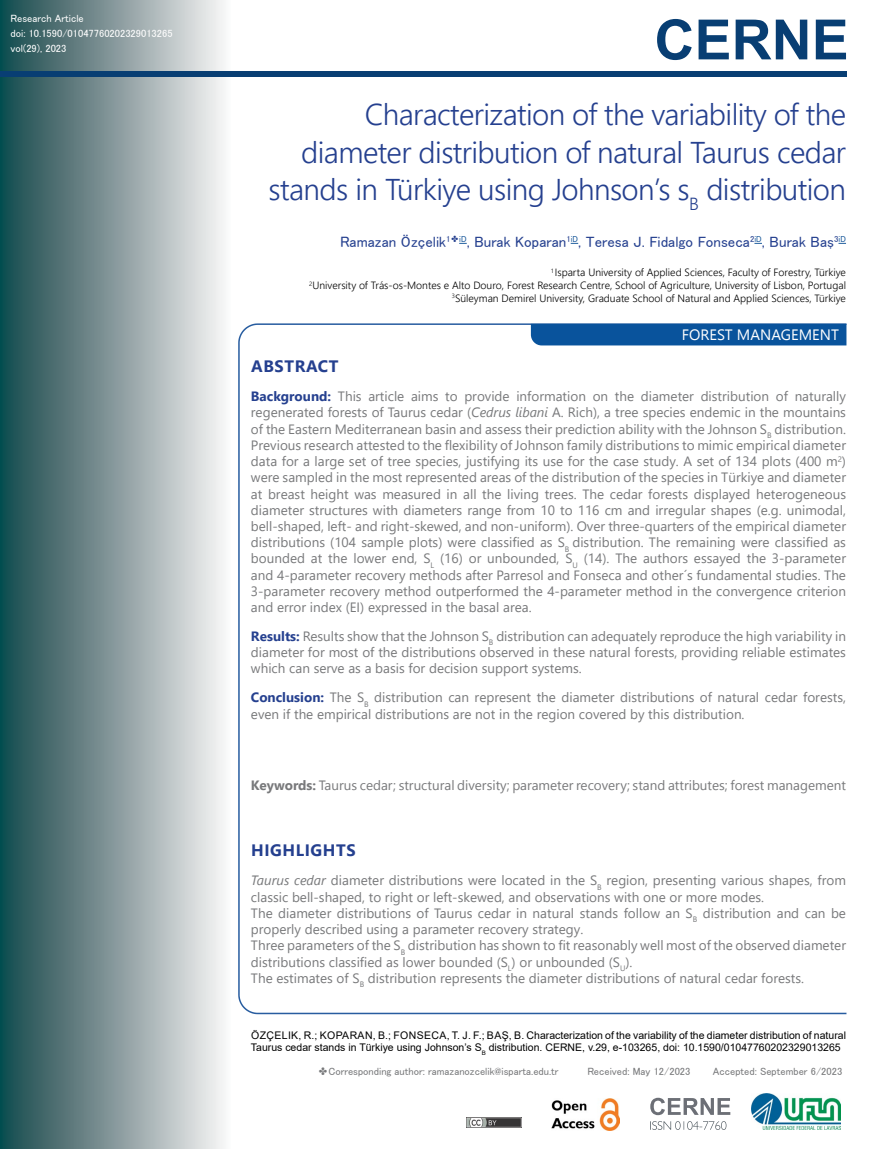
<style>
.page{position:relative;width:872px;height:1149px;background:#fff}
.page>*{position:absolute;margin:0;border:0;box-sizing:border-box;transform-origin:0 0}
.t1{font:300 30px/37.5px "Segoe UI";letter-spacing:-.02em;color:#25408f;text-align:right}
.t2{font:700 16.5px "Segoe UI";letter-spacing:.035em;color:#25408f}
.t3{font:15px "MS UI Gothic";color:#25408f}
.t4{font:15px "Nirmala UI";color:#fff}
.t5{font:15px "Arial";color:#fff}
.t6{font:13.5px/16.2px "Segoe UI";color:#78797b;text-align:justify}
.t7{font:13.5px "Nirmala UI";color:#78797b}
.t8{font:300 10.5px/12.6px "Segoe UI";color:#000;text-align:right}
.t9{font:10.5px/12px "Arial";color:#000}
.t10{font:10.5px "MS UI Gothic";color:#78797b}
.t11{font:10.5px/14.7px "MS UI Gothic";color:#fff}
.s1{font-weight:700;color:#25408f}
.s2{font-style:italic}
.s3{font-weight:700}
</style>
<div class="page">
<svg style="left:238px;top:323px;width:608px;height:690px"></svg>
<svg style="left:657px;top:19px;width:189px;height:41px"></svg>
<div style="left:0;top:0;width:231px;height:1148px;background:linear-gradient(to right,#134549,#fdf6f6)"></div>
<div style="left:0;top:71px;width:846px;height:5px;background:#083e73"></div>
<div style="left:531px;top:324px;width:315px;height:21px;background:#09539c"></div>
<img style="left:467px;top:1117px;width:55px;height:10px">
<img style="left:752px;top:1093px;width:88px;height:35px">
<svg style="left:650px;top:1121px;width:76px;height:8px"></svg>
<svg style="left:650px;top:1097px;width:80px;height:17px"></svg>
<img style="left:551px;top:1098px;width:68px;height:32px">
<p class="t11" style="left:11px;top:11px;width:163px">Research Article<br>doi: 10.1590/01047760202329013265 vol(29), 2023</p>
<h1 class="t1" style="left:269px;top:93px;width:579px">Characterization of the variability of the diameter distribution of natural Taurus cedar stands in Türkiye using Johnson’s s<sub>B</sub> distribution</h1>
<p class="t3" style="left:340px;top:234px;width:507px">Ramazan Özçelik<sup>1✤</sup><sup>iD</sup>, Burak Koparan<sup>1</sup><sup>iD</sup>, Teresa J. Fidalgo Fonseca<sup>2</sup><sup>iD</sup>, Burak Baş<sup>3</sup><sup>iD</sup></p>
<p class="t8" style="left:309px;top:265px;width:538px"><sup>1</sup> Isparta University of Applied Sciences, Faculty of Forestry, Türkiye<br><sup>2</sup>University of Trás-os-Montes e Alto Douro, Forest Research Centre, School of Agriculture, University of Lisbon, Portugal<br><sup>3</sup>Süleyman Demirel University, Graduate School of Natural and Applied Sciences, Türkiye</p>
<p class="t4" style="left:682px;top:322px;width:158px">FOREST MANAGEMENT</p>
<p class="t5" style="left:668px;top:325px;width:154px">FOREST MANAGE E</p>
<p class="t2" style="left:251px;top:351px;width:89px">ABSTRACT</p>
<p class="t6" style="left:251px;top:387px;width:596px"><span class="s1">Background:</span> This article aims to provide information on the diameter distribution of naturally regenerated forests of Taurus cedar (<span class="s2">Cedrus libani</span> A. Rich), a tree species endemic in the mountains of the Eastern Mediterranean basin and assess their prediction ability with the Johnson S<sub>B</sub> distribution.<br>Previous research attested to the flexibility of Johnson family distributions to mimic empirical diameter data for a large set of tree species, justifying its use for the case study. A set of 134 plots (400 m<sup>2</sup>) were sampled in the most represented areas of the distribution of the species in Türkiye and diameter at breast height was measured in all the living trees. The cedar forests displayed heterogeneous diameter structures with diameters range from 10 to 116 cm and irregular shapes (e.g. unimodal, bell-shaped, left- and right-skewed, and non-uniform). Over three-quarters of the empirical diameter distributions (104 sample plots) were classified as S<sub>B</sub> distribution. The remaining were classified as bounded at the lower end, S<sub>L</sub> (16) or unbounded, S<sub>U</sub> (14). The authors essayed the 3-parameter and 4-parameter recovery methods after Parresol and Fonseca and other´s fundamental studies. The 3-parameter recovery method outperformed the 4-parameter method in the convergence criterion and error index (EI) expressed in the basal area.</p>
<p class="t6" style="left:251px;top:626px;width:596px"><span class="s1">Results:</span> Results show that the Johnson S<sub>B</sub> distribution can adequately reproduce the high variability in diameter for most of the distributions observed in these natural forests, providing reliable estimates which can serve as a basis for decision support systems.</p>
<p class="t6" style="left:251px;top:688px;width:596px"><span class="s1">Conclusion:</span> The S<sub>B</sub> distribution can represent the diameter distributions of natural cedar forests, even if the empirical distributions are not in the region covered by this distribution.</p>
<p class="t7" style="left:251px;top:774px;width:596px"><span class="s3">Keywords:</span> Taurus cedar; structural diversity; parameter recovery; stand attributes; forest management</p>
<p class="t2" style="left:251px;top:834px;width:106px">HIGHLIGHTS</p>
<p class="t6" style="left:251px;top:871px;width:596px;text-align:left"><span class="s2">Taurus cedar</span> diameter distributions were located in the S<sub>B</sub> region, presenting various shapes, from classic bell-shaped, to right or left-skewed, and observations with one or more modes.<br>The diameter distributions of Taurus cedar in natural stands follow an S<sub>B</sub> distribution and can be properly described using a parameter recovery strategy.<br>Three parameters of the S<sub>B</sub> distribution has shown to fit reasonably well most of the observed diameter distributions classified as lower bounded (S<sub>L</sub>) or unbounded (S<sub>U</sub>).<br>The estimates of S<sub>B</sub> distribution represents the diameter distributions of natural cedar forests.</p>
<p class="t9" style="left:251px;top:1029px;width:596px">ÖZÇELIK, R.; KOPARAN, B.; FONSECA, T. J. F.; BAŞ, B. Characterization of the variability of the diameter distribution of natural<br>Taurus cedar stands in Türkiye using Johnson’s S<sub>B</sub> distribution. CERNE, v.29, e-103265, doi: 10.1590/01047760202329013265</p>
<p class="t10" style="left:318px;top:1065px;width:242px">✤Corresponding author: ramazanozcelik@isparta.edu.tr</p>
<p class="t10" style="left:587px;top:1065px;width:105px">Received: May 12/2023</p>
<p class="t10" style="left:713px;top:1065px;width:131px">Accepted: September 6/2023</p>
</div>
